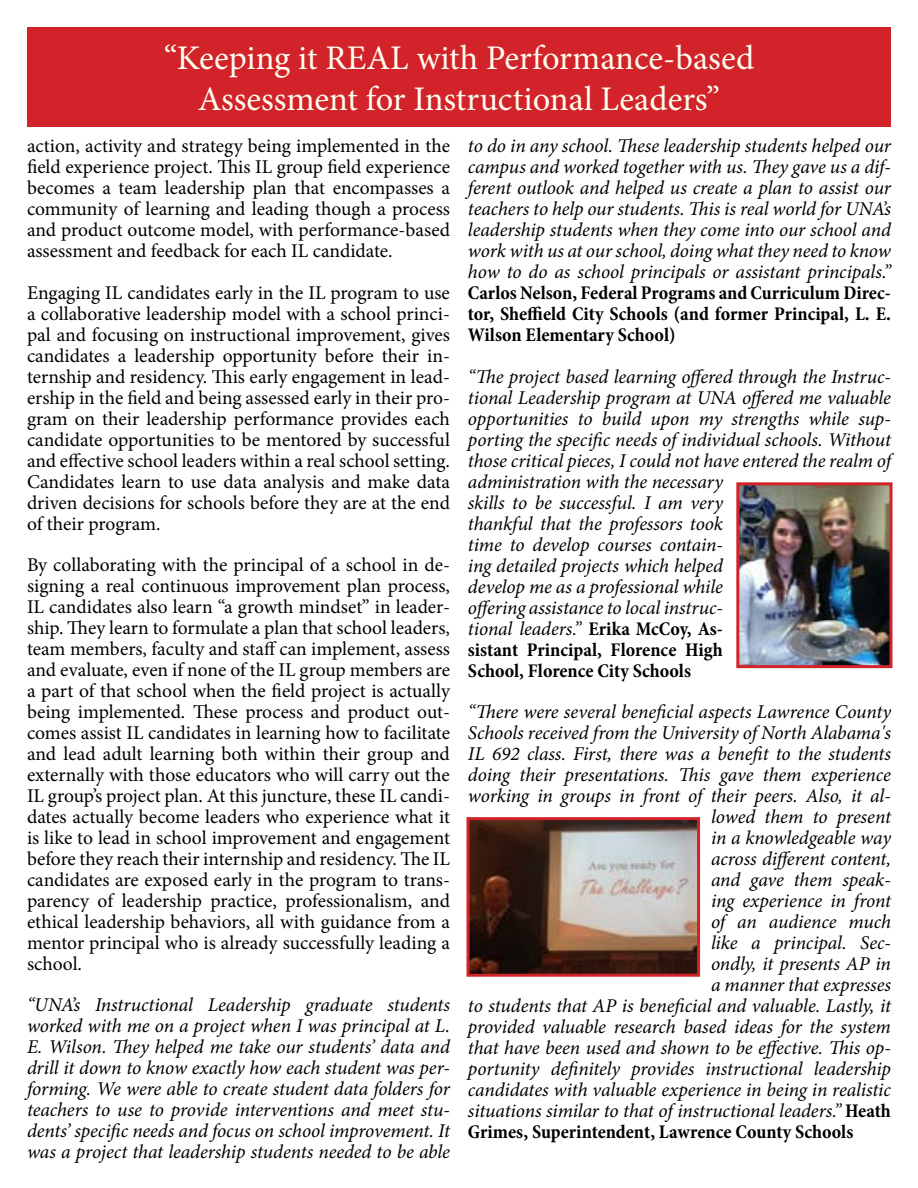
<style>
.page{position:relative;width:918px;height:1188px;background:#fff}
.page>*{position:absolute;margin:0;border:0;box-sizing:border-box;transform-origin:0 0}
.t1{font:34.5px/41.4px "Minion Pro";color:#fffef0;text-align:center}
.t2{font:italic 19.5px/21px "Minion Pro";letter-spacing:-.005em;color:#000;text-align:justify}
.t3{font:19.5px/21px "Minion Pro";color:#000;text-align:justify}
.t4{font:700 condensed 19.5px/21px "Minion Pro";color:#000;text-align:justify}
.s1{font-weight:700;font-style:normal;font-stretch:condensed}
</style>
<div class="page">
<div style="left:27px;top:27px;width:864px;height:99px;background:#d2232a"></div>
<img style="left:740px;top:486px;width:148px;height:178px">
<div style="left:736px;top:482px;width:156px;height:186px;border:3px solid #d2232a"></div>
<img style="left:470px;top:821px;width:226px;height:152px">
<div style="left:466px;top:817px;width:234px;height:160px;border:3px solid #d2232a"></div>
<h1 class="t1" style="left:164px;top:37px;width:592px">“Keeping it REAL with Performance-based<br>Assessment for Instructional Leaders”</h1>
<p class="t3" style="left:27px;top:136px;width:425px">action, activity and strategy being implemented in the field experience project. This IL group field experience becomes a team leadership plan that encompasses a community of learning and leading though a process and product outcome model, with performance-based assessment and feedback for each IL candidate.</p>
<p class="t3" style="left:27px;top:282px;width:425px">Engaging IL candidates early in the IL program to use a collaborative leadership model with a school princi&shy;pal and focusing on instructional improvement, gives candidates a leadership opportunity before their in&shy;ternship and residency. This early engagement in lead&shy;ership in the field and being assessed early in their pro&shy;gram on their leadership performance provides each candidate opportunities to be mentored by successful and effective school leaders within a real school setting.<br>Candidates learn to use data analysis and make data driven decisions for schools before they are at the end of their program.</p>
<p class="t3" style="left:27px;top:554px;width:425px">By collaborating with the principal of a school in de&shy;signing a real continuous improvement plan process, IL candidates also learn “a growth mindset” in leader&shy;ship. They learn to formulate a plan that school leaders, team members, faculty and staff can implement, assess and evaluate, even if none of the IL group members are a part of that school when the field project is actually being implemented. These process and product out&shy;comes assist IL candidates in learning how to facilitate and lead adult learning both within their group and externally with those educators who will carry out the IL group’s project plan. At this juncture, these IL candi&shy;dates actually become leaders who experience what it is like to lead in school improvement and engagement before they reach their internship and residency. The IL candidates are exposed early in the program to trans&shy;parency of leadership practice, professionalism, and ethical leadership behaviors, all with guidance from a mentor principal who is already successfully leading a school.</p>
<p class="t2" style="left:27px;top:994px;width:425px">“UNA’s Instructional Leadership graduate students worked with me on a project when I was principal at L.<br>E. Wilson. They helped me take our students’ data and drill it down to know exactly how each student was per&shy;forming. We were able to create student data folders for teachers to use to provide interventions and meet stu&shy;dents’ specific needs and focus on school improvement. It was a project that leadership students needed to be able</p>
<p class="t2" style="left:468px;top:136px;width:425px">to do in any school. These leadership students helped our campus and worked together with us. They gave us a dif&shy;ferent outlook and helped us create a plan to assist our teachers to help our students. This is real world for UNA’s leadership students when they come into our school and work with us at our school, doing what they need to know how to do as school principals or assistant principals.”</p>
<p class="t4" style="left:468px;top:283px;width:424px">Carlos Nelson, Federal Programs and Curriculum Direc&shy;tor, Sheffield City Schools (and former Principal, L. E.<br>Wilson Elementary School)</p>
<p class="t2" style="left:468px;top:366px;width:425px;text-align:left">“The project based learning offered through the Instruc&shy;tional Leadership program at UNA offered me valuable opportunities to build upon my strengths while sup&shy;porting the specific needs of individual schools. Without those critical pieces, I could not have entered the realm of administration with the necessary<br>skills to be successful. I am very<br>thankful that the professors took<br>time to develop courses contain-<br>ing detailed projects which helped<br>develop me as a professional while<br>offering assistance to local instruc-<br>tional leaders.” <span class="s1">Erika McCoy, As-<br>sistant Principal, Florence High<br>School, Florence City Schools</span></p>
<p class="t2" style="left:468px;top:701px;width:425px">“There were several beneficial aspects Lawrence County</p>
<p class="t2" style="left:468px;top:722px;width:425px">Schools received from the University of North Alabama's</p>
<p class="t2" style="left:468px;top:743px;width:425px">IL 692 class. First, there was a benefit to the students</p>
<p class="t2" style="left:468px;top:764px;width:424px">doing their presentations. This gave them experience</p>
<p class="t2" style="left:468px;top:785px;width:425px">working in groups in front of their peers. Also, it al-</p>
<p class="t2" style="left:711px;top:806px;width:182px">lowed them to present</p>
<p class="t2" style="left:711px;top:827px;width:182px">in a knowledgeable way</p>
<p class="t2" style="left:711px;top:848px;width:181px">across different content,</p>
<p class="t2" style="left:711px;top:869px;width:182px">and gave them speak-</p>
<p class="t2" style="left:711px;top:890px;width:182px">ing experience in front</p>
<p class="t2" style="left:711px;top:911px;width:182px">of an audience much</p>
<p class="t2" style="left:711px;top:932px;width:182px">like a principal. Sec-</p>
<p class="t2" style="left:711px;top:953px;width:181px">ondly, it presents AP in</p>
<p class="t2" style="left:711px;top:974px;width:182px">a manner that expresses</p>
<p class="t2" style="left:468px;top:995px;width:425px">to students that AP is beneficial and valuable. Lastly, it</p>
<p class="t2" style="left:468px;top:1016px;width:424px">provided valuable research based ideas for the system</p>
<p class="t2" style="left:468px;top:1037px;width:424px">that have been used and shown to be effective. This op-</p>
<p class="t2" style="left:468px;top:1058px;width:425px">portunity definitely provides instructional leadership</p>
<p class="t2" style="left:468px;top:1079px;width:425px">candidates with valuable experience in being in realistic</p>
<p class="t2" style="left:468px;top:1100px;width:424px">situations similar to that of instructional leaders.” <span class="s1">Heath</span></p>
<p class="t4" style="left:468px;top:1121px;width:387px">Grimes, Superintendent, Lawrence County Schools</p>
</div>
